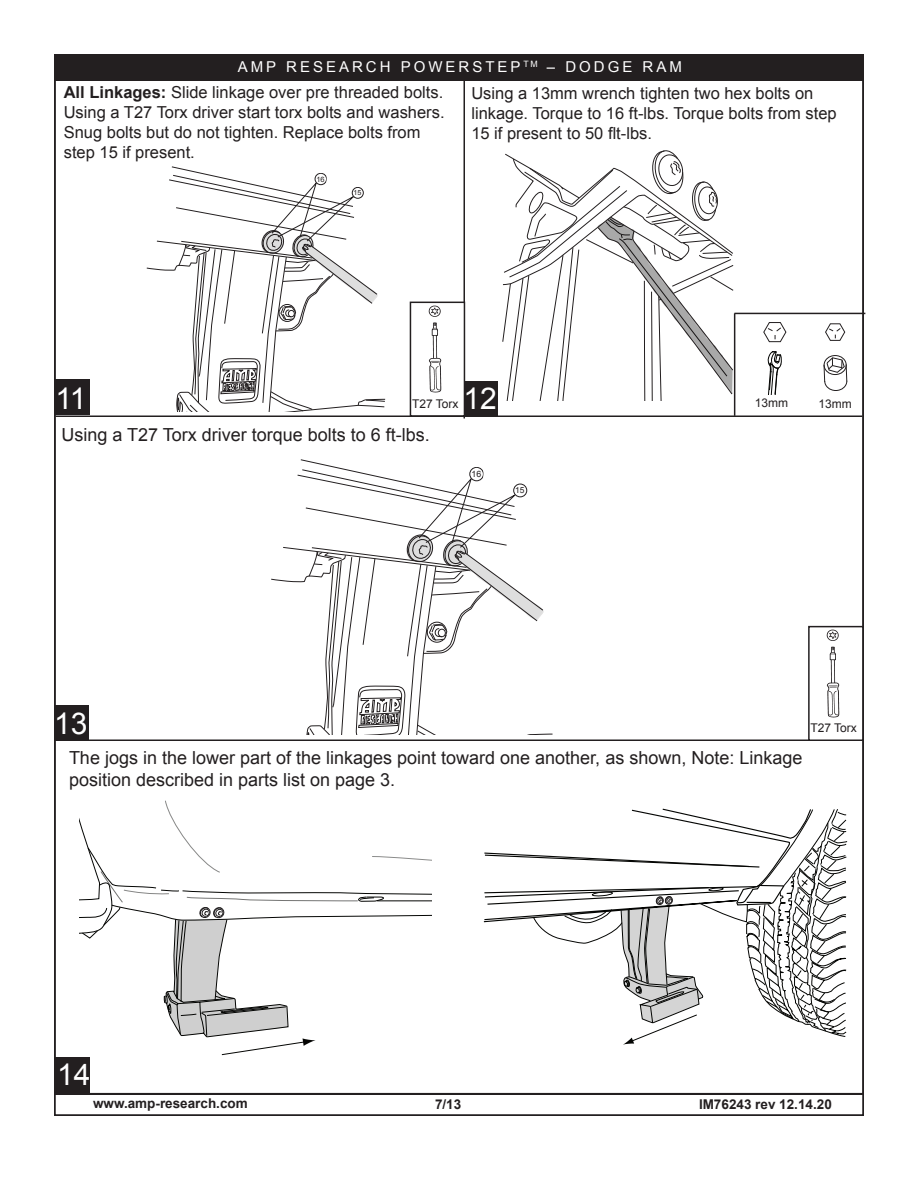
<style>
.page{position:relative;width:918px;height:1188px;background:#fff}
.page>*{position:absolute;margin:0;border:0;box-sizing:border-box;transform-origin:0 0}
.t1{font:30px "Arial";color:#fff}
.t2{font:18px/21.6px "Arial";color:#231f20}
.t3{font:16.5px/19.8px "Arial";color:#231f20}
.t4{font:15px "Arial";letter-spacing:.2em;color:#fff}
.t5{font:700 13.5px "Arial";color:#231f20}
.t6{font:12px "Arial";color:#231f20}
.t7{font:8.7px "Arial";color:#231f20}
.t8{font:8.25px "Arial";color:#231f20}
.t9{font:7.35px "Arial";color:#231f20}
.t10{font:7.05px "Arial";color:#231f20}
.s1{font-weight:700}
</style>
<div class="page">
<div style="left:54px;top:55px;width:809px;height:26px;background:#231f20"></div>
<div style="left:56px;top:1058px;width:34px;height:36px;background:#231f20"></div>
<div style="left:54px;top:705px;width:34px;height:36px;background:#231f20"></div>
<div style="left:56px;top:380px;width:34px;height:36px;background:#231f20"></div>
<div style="left:464px;top:381px;width:34px;height:36px;background:#231f20"></div>
<div style="left:54px;top:1094px;width:810px;height:22px;border:2px solid #231f20"></div>
<hr style="left:56px;top:416px;width:806px;height:1px;background:#231f20">
<hr style="left:54px;top:740px;width:808px;height:1px;background:#231f20">
<hr style="left:464px;top:80px;width:1px;height:338px;background:#231f20">
<svg style="left:502px;top:150px;width:232px;height:250px"></svg>
<svg style="left:79px;top:800px;width:352px;height:256px"></svg>
<svg style="left:483px;top:808px;width:365px;height:237px"></svg>
<div style="left:808px;top:626px;width:56px;height:115px;border:2px solid #231f20"></div>
<img style="left:827px;top:630px;width:13px;height:87px">
<svg style="left:271px;top:459px;width:282px;height:276px"></svg>
<div style="left:410px;top:302px;width:55px;height:115px;border:2px solid #231f20"></div>
<img style="left:428px;top:305px;width:13px;height:88px">
<svg style="left:146px;top:166px;width:240px;height:246px"></svg>
<hr style="left:734px;top:313px;width:131px;height:1px;background:#231f20">
<hr style="left:734px;top:313px;width:1px;height:103px;background:#231f20">
<div style="left:824px;top:355px;width:23px;height:20px;border:1px solid #231f20;border-radius:50%"></div>
<svg style="left:823px;top:357px;width:25px;height:34px"></svg>
<svg style="left:825px;top:323px;width:21px;height:18px"></svg>
<svg style="left:763px;top:322px;width:24px;height:21px"></svg>
<svg style="left:767px;top:351px;width:15px;height:43px"></svg>
<p class="t4" style="left:238px;top:57px;width:446px">AMP RESEARCH POWERSTEP <sup>TM</sup> – DODGE RAM</p>
<p class="t3" style="left:64px;top:83px;width:382px"><span class="s1">All Linkages:</span> Slide linkage over pre threaded bolts.<br>Using a T27 Torx driver start torx bolts and washers.<br>Snug bolts but do not tighten. Replace bolts from step 15 if present.</p>
<p class="t9" style="left:316px;top:174px;width:10px">16</p>
<p class="t10" style="left:354px;top:188px;width:9px">15</p>
<p class="t3" style="left:471px;top:83px;width:367px">Using a 13mm wrench tighten two hex bolts on linkage. Torque to 16 ft-lbs. Torque bolts from step<br>15 if present to 50 flt-lbs.</p>
<h1 class="t1" style="left:52px;top:367px;width:35px">10</h1>
<h1 class="t1" style="left:469px;top:370px;width:35px">10</h1>
<h1 class="t1" style="left:56px;top:379px;width:33px">11</h1>
<h1 class="t1" style="left:464px;top:379px;width:35px">12</h1>
<p class="t6" style="left:412px;top:396px;width:48px">T27 Torx</p>
<p class="t2" style="left:61px;top:424px;width:370px">Using a T27 Torx driver torque bolts to 6 ft-lbs.</p>
<p class="t7" style="left:471px;top:468px;width:11px">16</p>
<p class="t8" style="left:515px;top:485px;width:11px">15</p>
<h1 class="t1" style="left:57px;top:697px;width:35px">10</h1>
<h1 class="t1" style="left:54px;top:704px;width:35px">13</h1>
<p class="t6" style="left:755px;top:395px;width:35px">13mm</p>
<p class="t6" style="left:819px;top:396px;width:35px">13mm</p>
<p class="t6" style="left:810px;top:720px;width:48px">T27 Torx</p>
<p class="t2" style="left:69px;top:747px;width:735px">The jogs in the lower part of the linkages point toward one another, as shown, Note: Linkage position described in parts list on page 3.</p>
<h1 class="t1" style="left:54px;top:1051px;width:38px">1014</h1>
<p class="t5" style="left:93px;top:1094px;width:156px">www.amp-research.com</p>
<p class="t5" style="left:435px;top:1096px;width:28px">7/13</p>
<p class="t5" style="left:699px;top:1096px;width:134px">IM76243 rev 12.14.20</p>
</div>
